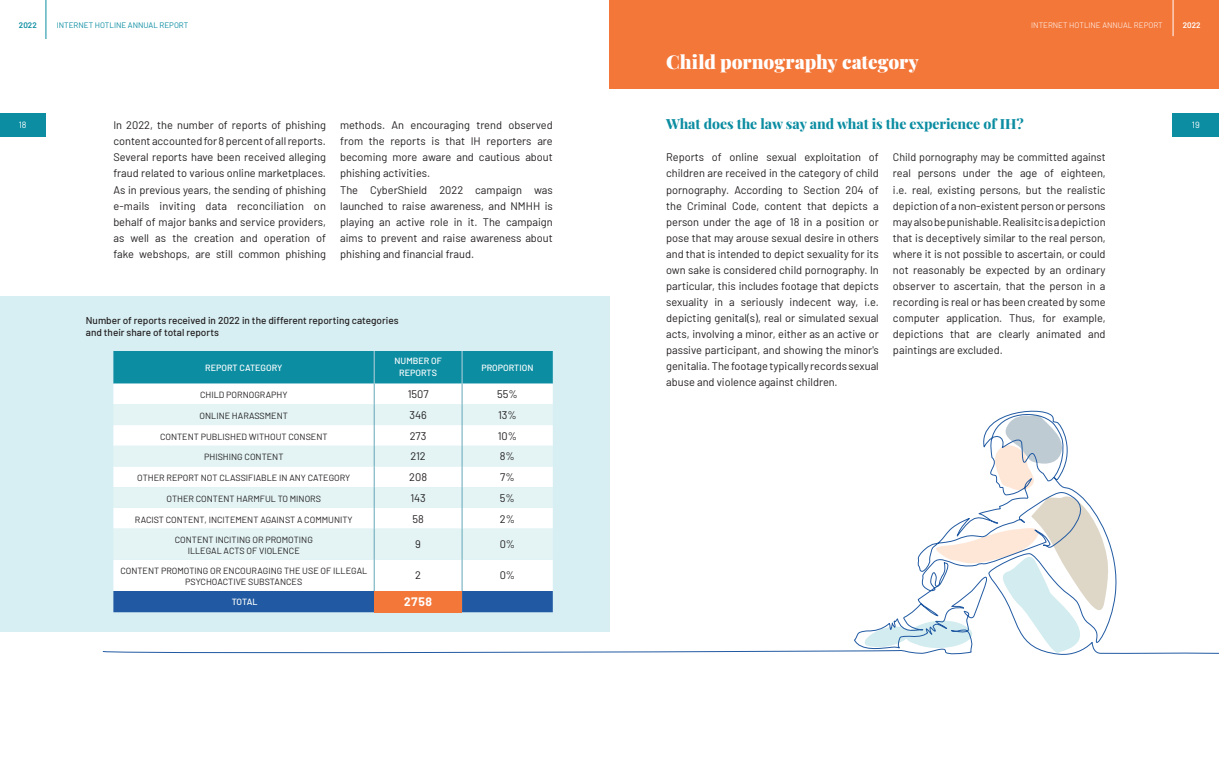
<style>
.page{position:relative;width:1219px;height:780px;background:#fff}
.page>*{position:absolute;margin:0;border:0;box-sizing:border-box;transform-origin:0 0}
.t1{font:900 19px "Playfair Display";letter-spacing:-.005em;color:#fff}
.t2{font:700 18px "Playfair Display";color:#fff}
.Alcím1{font:800 14px "Playfair Display";color:#0c8da2}
.t3{font:700 12px "Barlow";color:#fff}
.Alapszöveg{font:11px/16px "Barlow";color:#231f20;text-align:justify}
.t4{font:500 10px "Barlow";color:#231f20}
.t5{font:9px/10.8px "Barlow";color:#231f20;text-align:center}
.t6{font:500 9px "Barlow";color:#fff}
.t7{font:9px "Barlow";color:#fff}
.t8{font:8px "Barlow";color:#0c8da2}
.t9{font:300 8px "Barlow";color:#fff}
.t10{font:600 8px "Barlow";color:#0c8da2}
.t11{font:600 8px "Barlow";color:#fff}
</style>
<div class="page">
<div style="left:0;top:113px;width:45px;height:24px;background:#0c8da2"></div>
<div style="left:1173px;top:113px;width:46px;height:24px;background:#0c8da2"></div>
<hr style="left:46px;top:0;width:1px;height:39px;background:#0c8da2">
<div style="left:0;top:296px;width:609px;height:335px;background:#d7eff3"></div>
<div style="left:113px;top:351px;width:440px;height:21px;background:#0c8da2"></div>
<hr style="left:374px;top:351px;width:1px;height:32px;background:#b8d2dc">
<hr style="left:462px;top:351px;width:1px;height:32px;background:#b8d2dc">
<svg style="left:102px;top:372px;width:1117px;height:283px"></svg>
<div style="left:609px;top:0;width:610px;height:89px;background:#f37739"></div>
<hr style="left:1173px;top:0;width:1px;height:36px;background:#fff">
<p class="t10" style="left:19px;top:19px;width:19px">2022</p>
<p class="t8" style="left:57px;top:19px;width:133px">INTERNET HOTLINE ANNUAL REPORT</p>
<p class="t1" style="left:666px;top:47px;width:254px">Child pornography category</p>
<p class="t2" style="left:666px;top:58px;width:259px">Gyermekpornográfia kategória</p>
<p class="t9" style="left:1031px;top:19px;width:133px">INTERNET HOTLINE ANNUAL REPORT</p>
<p class="t11" style="left:1183px;top:19px;width:19px">2022</p>
<p class="Alcím1" style="left:666px;top:113px;width:359px">What does the law say and what is the experience of IH?</p>
<p class="Alapszöveg" style="left:666px;top:149px;width:214px">Reports of online sexual exploitation of children are received in the category of child pornography. According to Section 204 of the Criminal Code, content that depicts a person under the age of 18 in a position or pose that may arouse sexual desire in others and that is intended to depict sexuality for its own sake is considered child pornography. In particular, this includes footage that depicts sexuality in a seriously indecent way, i.e. depicting genital(s), real or simulated sexual acts, involving a minor, either as an active or passive participant, and showing the minor's genitalia. The footage typically records sexual abuse and violence against children.</p>
<p class="Alapszöveg" style="left:893px;top:149px;width:214px">Child pornography may be committed against real persons under the age of eighteen, i.e. real, existing persons, but the realistic depiction of a non-existent person or persons may also be punishable. Realisitc is a depiction that is deceptively similar to the real person, where it is not possible to ascertain, or could not reasonably be expected by an ordinary observer to ascertain, that the person in a recording is real or has been created by some computer application. Thus, for example, depictions that are clearly animated and paintings are excluded.</p>
<p class="t7" style="left:19px;top:118px;width:9px">18</p>
<p class="Alapszöveg" style="left:113px;top:117px;width:214px">In 2022, the number of reports of phishing</p>
<p class="t7" style="left:1192px;top:118px;width:9px">19</p>
<p class="Alapszöveg" style="left:113px;top:133px;width:214px">content accounted for 8 percent of all reports.<br>Several reports have been received alleging fraud related to various online marketplaces.<br>As in previous years, the sending of phishing e-mails inviting data reconciliation on behalf of major banks and service providers, as well as the creation and operation of fake webshops, are still common phishing</p>
<p class="Alapszöveg" style="left:340px;top:117px;width:214px">methods. An encouraging trend observed from the reports is that IH reporters are becoming more aware and cautious about phishing activities.</p>
<p class="Alapszöveg" style="left:340px;top:181px;width:214px">The CyberShield 2022 campaign was launched to raise awareness, and NMHH is playing an active role in it. The campaign aims to prevent and raise awareness about phishing and financial fraud.</p>
<p class="t4" style="left:86px;top:313px;width:314px">Number of reports received in 2022 in the different reporting categories</p>
<p class="t4" style="left:86px;top:325px;width:134px">and their share of total reports</p>
<p class="t6" style="left:205px;top:361px;width:79px">REPORT CATEGORY</p>
<p class="t6" style="left:394px;top:354px;width:49px">NUMBER OF</p>
<p class="t6" style="left:399px;top:366px;width:39px">REPORTS</p>
<p class="t6" style="left:481px;top:361px;width:54px">PROPORTION</p>
<p class="t5" style="left:200px;top:389px;width:89px">CHILD PORNOGRAPHY</p>
<p class="Alapszöveg" style="left:408px;top:385px;width:22px">1507</p>
<p class="Alapszöveg" style="left:497px;top:385px;width:22px">55%</p>
<p class="t5" style="left:200px;top:409px;width:90px">ONLINE HARASSMENT</p>
<p class="Alapszöveg" style="left:409px;top:406px;width:19px">346</p>
<p class="Alapszöveg" style="left:498px;top:406px;width:20px">13%</p>
<p class="t5" style="left:160px;top:430px;width:169px">CONTENT PUBLISHED WITHOUT CONSENT</p>
<p class="Alapszöveg" style="left:410px;top:427px;width:18px">273</p>
<p class="Alapszöveg" style="left:498px;top:427px;width:21px">10%</p>
<p class="t5" style="left:204px;top:451px;width:81px">PHISHING CONTENT</p>
<p class="Alapszöveg" style="left:410px;top:447px;width:17px">212</p>
<p class="Alapszöveg" style="left:500px;top:447px;width:17px">8%</p>
<p class="t5" style="left:137px;top:472px;width:215px">OTHER REPORT NOT CLASSIFIABLE IN ANY CATEGORY</p>
<p class="Alapszöveg" style="left:409px;top:468px;width:19px">208</p>
<p class="Alapszöveg" style="left:500px;top:468px;width:16px">7%</p>
<p class="t5" style="left:167px;top:492px;width:156px">OTHER CONTENT HARMFUL TO MINORS</p>
<p class="Alapszöveg" style="left:410px;top:489px;width:17px">143</p>
<p class="Alapszöveg" style="left:500px;top:489px;width:16px">5%</p>
<p class="t5" style="left:135px;top:513px;width:219px">RACIST CONTENT, INCITEMENT AGAINST A COMMUNITY</p>
<p class="Alapszöveg" style="left:412px;top:509px;width:13px">58</p>
<p class="Alapszöveg" style="left:500px;top:509px;width:17px">2%</p>
<p class="t5" style="left:175px;top:534px;width:140px">CONTENT INCITING OR PROMOTING</p>
<p class="t5" style="left:188px;top:544px;width:114px">ILLEGAL ACTS OF VIOLENCE</p>
<p class="Alapszöveg" style="left:415px;top:535px;width:7px">9</p>
<p class="Alapszöveg" style="left:500px;top:535px;width:17px">0%</p>
<p class="t5" style="left:120px;top:565px;width:248px">CONTENT PROMOTING OR ENCOURAGING THE USE OF ILLEGAL<br>PSYCHOACTIVE SUBSTANCES</p>
<p class="Alapszöveg" style="left:415px;top:566px;width:7px">2</p>
<p class="Alapszöveg" style="left:500px;top:566px;width:17px">0%</p>
<p class="t6" style="left:232px;top:594px;width:27px">TOTAL</p>
<p class="t3" style="left:404px;top:592px;width:29px">2758</p>
</div>
